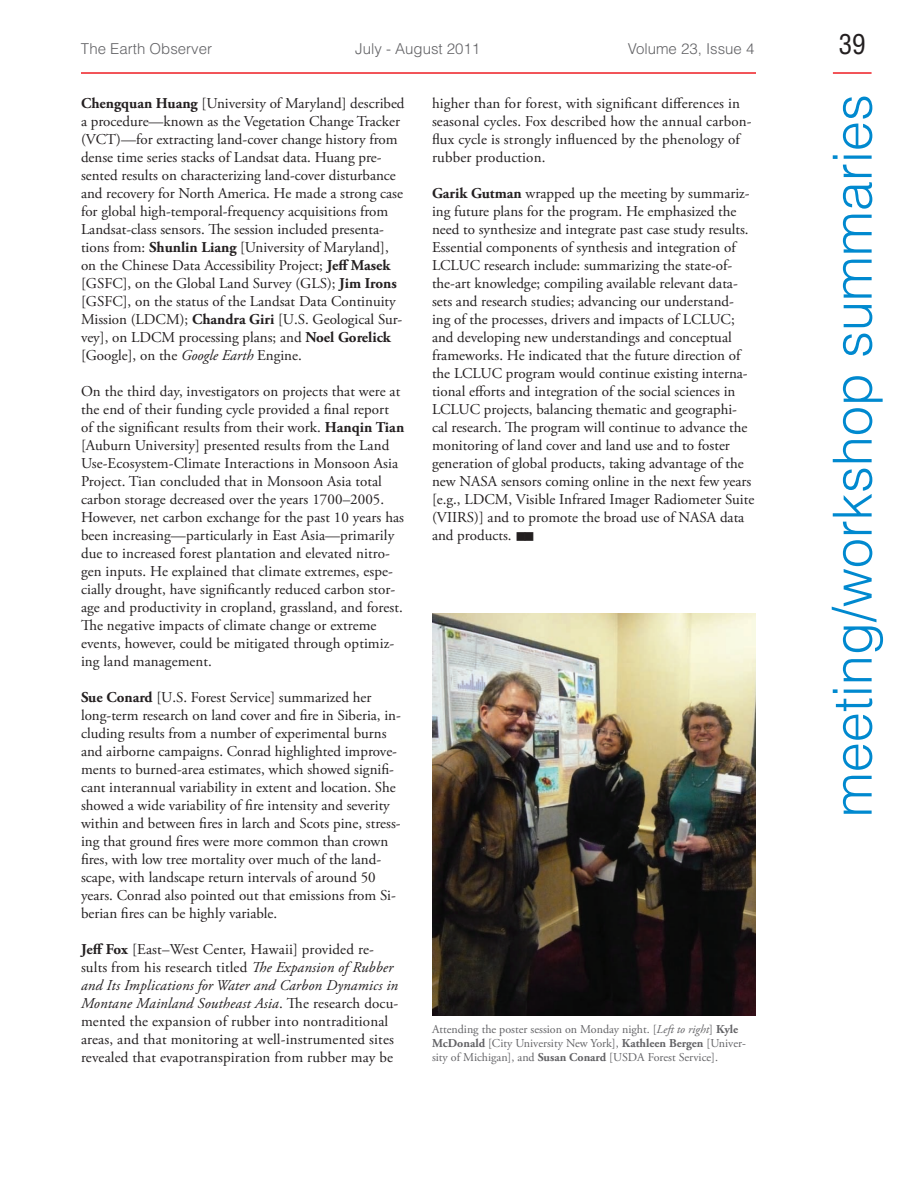
<style>
.page{position:relative;width:918px;height:1188px;background:#fff}
.page>*{position:absolute;margin:0;border:0;box-sizing:border-box;transform-origin:0 0}
.t1{font:300 54px "Helvetica LT Std";color:#0089cf}
.t2{font:condensed 27px "Helvetica LT Std";color:#231f20}
.t3{font:15px/18px "Adobe Garamond Pro";color:#231f20}
.t4{font:300 15px "Helvetica LT Std";color:#636366}
.t5{font:12px/14.4px "Adobe Garamond Pro";color:#636366}
.s1{font-weight:700}
.s2{font-style:italic}
</style>
<div class="page">
<hr style="left:81px;top:72px;width:675px;height:2px;background:#ee1d23">
<hr style="left:833px;top:72px;width:39px;height:2px;background:#ee1d23">
<img style="left:432px;top:613px;width:324px;height:402px">
<p class="t4" style="left:81px;top:39px;width:133px">The Earth Observer</p>
<p class="t4" style="left:355px;top:39px;width:127px">July - August 2011</p>
<p class="t4" style="left:628px;top:39px;width:128px">Volume 23, Issue 4</p>
<h2 class="t2" style="left:839px;top:27px;width:28px">39</h2>
<h1 class="t1" style="left:819px;top:817px;width:725px;rotate:-90deg">meeting/workshop summaries</h1>
<p class="t3" style="left:81px;top:95px;width:325px"><span class="s1">Chengquan Huang</span> [University of Maryland] described a procedure—known as the Vegetation Change Tracker (VCT)—for extracting land-cover change history from dense time series stacks of Landsat data. Huang pre&shy;sented results on characterizing land-cover disturbance and recovery for North America. He made a strong case for global high-temporal-frequency acquisitions from Landsat-class sensors. The session included presenta&shy;tions from: <span class="s1">Shunlin Liang</span> [University of Maryland], on the Chinese Data Accessibility Project; <span class="s1">Jeff Masek </span>[GSFC], on the Global Land Survey (GLS); <span class="s1">Jim Irons </span>[GSFC], on the status of the Landsat Data Continuity Mission (LDCM); <span class="s1">Chandra Giri</span> [U.S. Geological Sur&shy;vey], on LDCM processing plans; and <span class="s1">Noel Gorelick </span>[Google], on the <span class="s2">Google Earth</span> Engine.</p>
<p class="t3" style="left:81px;top:383px;width:325px">On the third day, investigators on projects that were at the end of their funding cycle provided a final report of the significant results from their work. <span class="s1">Hanqin Tian </span>[Auburn University] presented results from the Land Use-Ecosystem-Climate Interactions in Monsoon Asia Project. Tian concluded that in Monsoon Asia total carbon storage decreased over the years 1700–2005.<br>However, net carbon exchange for the past 10 years has been increasing—particularly in East Asia—primarily due to increased forest plantation and elevated nitro&shy;gen inputs. He explained that climate extremes, espe&shy;cially drought, have significantly reduced carbon stor&shy;age and productivity in cropland, grassland, and forest.<br>The negative impacts of climate change or extreme events, however, could be mitigated through optimiz&shy;ing land management.</p>
<p class="t3" style="left:81px;top:689px;width:321px"><span class="s1">Sue Conard</span> [U.S. Forest Service] summarized her long-term research on land cover and fire in Siberia, in&shy;cluding results from a number of experimental burns and airborne campaigns. Conrad highlighted improve&shy;ments to burned-area estimates, which showed signifi&shy;cant interannual variability in extent and location. She showed a wide variability of fire intensity and severity within and between fires in larch and Scots pine, stress&shy;ing that ground fires were more common than crown fires, with low tree mortality over much of the land&shy;scape, with landscape return intervals of around 50 years. Conrad also pointed out that emissions from Si&shy;berian fires can be highly variable.</p>
<p class="t3" style="left:81px;top:941px;width:319px"><span class="s1">Jeff Fox</span> [East–West Center, Hawaii] provided re&shy;sults from his research titled <span class="s2">The Expansion of Rubber and Its Implications for Water and Carbon Dynamics in Montane Mainland Southeast Asia</span>. The research docu&shy;mented the expansion of rubber into nontraditional areas, and that monitoring at well-instrumented sites revealed that evapotranspiration from rubber may be</p>
<p class="t3" style="left:432px;top:95px;width:321px">higher than for forest, with significant differences in seasonal cycles. Fox described how the annual carbon&shy;flux cycle is strongly influenced by the phenology of rubber production.</p>
<p class="t3" style="left:432px;top:185px;width:324px"><span class="s1">Garik Gutman</span> wrapped up the meeting by summariz&shy;ing future plans for the program. He emphasized the need to synthesize and integrate past case study results.<br>Essential components of synthesis and integration of LCLUC research include: summarizing the state-of&shy;the-art knowledge; compiling available relevant data&shy;sets and research studies; advancing our understand&shy;ing of the processes, drivers and impacts of LCLUC; and developing new understandings and conceptual frameworks. He indicated that the future direction of the LCLUC program would continue existing interna&shy;tional efforts and integration of the social sciences in LCLUC projects, balancing thematic and geographi&shy;cal research. The program will continue to advance the monitoring of land cover and land use and to foster generation of global products, taking advantage of the new NASA sensors coming online in the next few years [e.g., LDCM, Visible Infrared Imager Radiometer Suite (VIIRS)] and to promote the broad use of NASA data and products. ■■</p>
<p class="t5" style="left:432px;top:1022px;width:315px">Attending the poster session on Monday night. [<span class="s2">Left to right</span>] <span class="s1">Kyle<br>McDonald</span> [City University New York], <span class="s1">Kathleen Bergen</span> [Univer&shy;sity of Michigan], and <span class="s1">Susan Conard</span> [USDA Forest Service].</p>
</div>
